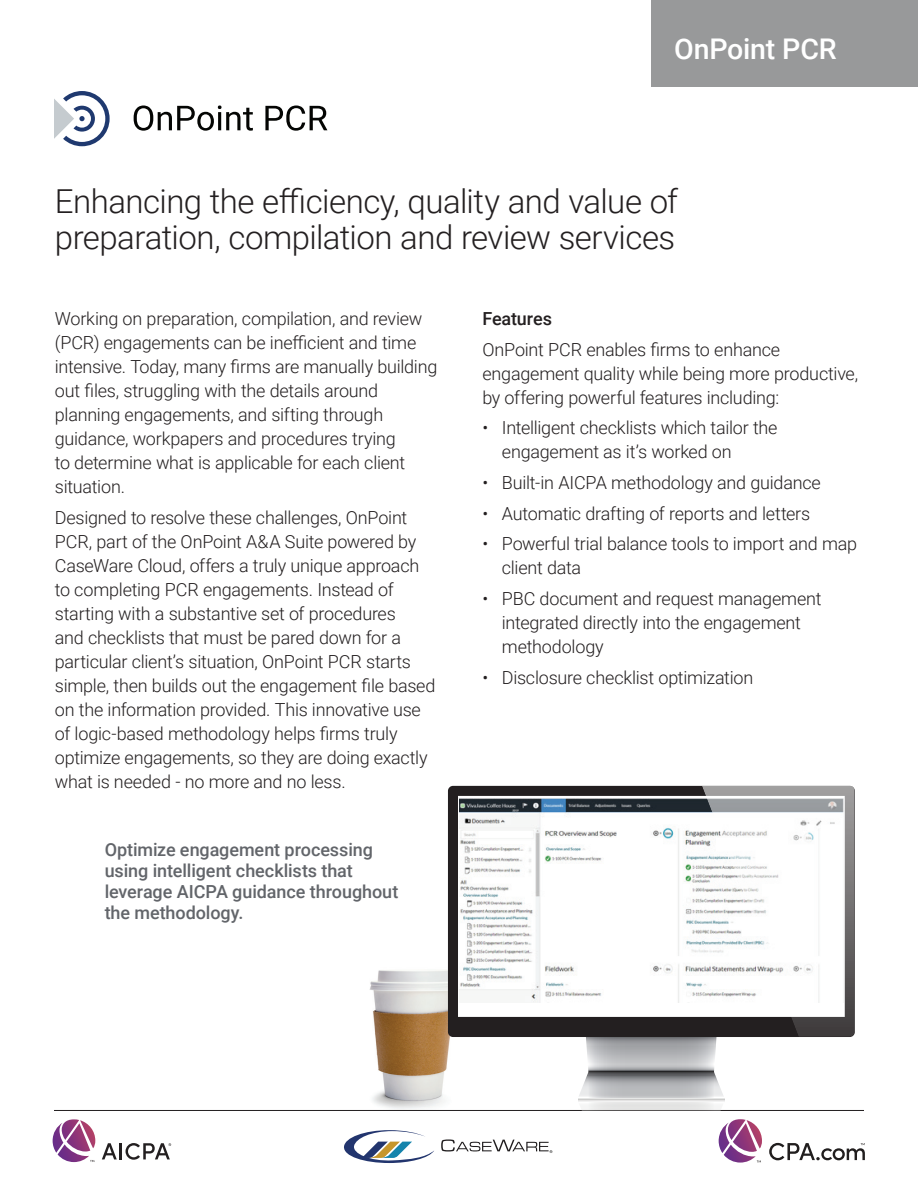
<style>
.page{position:relative;width:918px;height:1188px;background:#fff}
.page>*{position:absolute;margin:0;border:0;box-sizing:border-box;transform-origin:0 0}
.t1{font:300 33px/36px "Roboto";letter-spacing:-.015em;color:#231f20}
.t2{font:500 28.5px "Roboto";letter-spacing:-.005em;color:#fff}
.t3{font:300 18px/24px "Roboto";letter-spacing:-.015em;color:#231f20}
.t4{font:500 18px/21px "Roboto";letter-spacing:-.005em;color:#62656a}
.t5{font:500 18px "Roboto";letter-spacing:-.005em;color:#231f20}
</style>
<div class="page">
<img style="left:369px;top:969px;width:81px;height:141px">
<svg style="left:719px;top:1119px;width:43px;height:44px"></svg>
<svg style="left:769px;top:1143px;width:96px;height:17px"></svg>
<div style="left:651px;top:0;width:267px;height:87px;background:#98999a"></div>
<svg style="left:344px;top:1130px;width:90px;height:33px"></svg>
<svg style="left:441px;top:1139px;width:111px;height:14px"></svg>
<svg style="left:134px;top:106px;width:119px;height:25px"></svg>
<svg style="left:265px;top:106px;width:62px;height:25px"></svg>
<svg style="left:54px;top:91px;width:56px;height:55px"></svg>
<hr style="left:54px;top:1110px;width:810px;height:1px;background:#231f20">
<svg style="left:448px;top:786px;width:130px;height:251px"></svg>
<svg style="left:578px;top:786px;width:277px;height:325px"></svg>
<svg style="left:53px;top:1119px;width:42px;height:43px"></svg>
<svg style="left:102px;top:1143px;width:15px;height:16px"></svg>
<hr style="left:119px;top:1143px;width:3px;height:16px;background:#231f20">
<svg style="left:126px;top:1143px;width:45px;height:17px"></svg>
<h2 class="t2" style="left:674px;top:29px;width:164px">OnPoint PCR</h2>
<h1 class="t1" style="left:55px;top:182px;width:625px">Enhancing the efficiency, quality and value of preparation, compilation and review services</h1>
<p class="t3" style="left:55px;top:306px;width:384px">Working on preparation, compilation, and review (PCR) engagements can be inefficient and time intensive. Today, many firms are manually building out files, struggling with the details around planning engagements, and sifting through guidance, workpapers and procedures trying<br>to determine what is applicable for each client situation.</p>
<p class="t3" style="left:55px;top:505px;width:382px">Designed to resolve these challenges, OnPoint PCR, part of the OnPoint A&amp;A Suite powered by CaseWare Cloud, offers a truly unique approach to completing PCR engagements. Instead of starting with a substantive set of procedures<br>and checklists that must be pared down for a particular client’s situation, OnPoint PCR starts simple, then builds out the engagement file based on the information provided. This innovative use of logic-based methodology helps firms truly optimize engagements, so they are doing exactly what is needed - no more and no less.</p>
<p class="t4" style="left:105px;top:838px;width:295px">Optimize engagement processing using intelligent checklists that leverage AICPA guidance throughout the methodology.</p>
<p class="t5" style="left:482px;top:306px;width:71px">Features</p>
<p class="t3" style="left:482px;top:336px;width:377px">OnPoint PCR enables firms to enhance engagement quality while being more productive, by offering powerful features including:</p>
<p class="t3" style="left:502px;top:415px;width:277px;text-indent:-19px">• Intelligent checklists which tailor the engagement as it’s worked on</p>
<p class="t3" style="left:482px;top:470px;width:340px">• Built-in AICPA methodology and guidance</p>
<p class="t3" style="left:482px;top:501px;width:329px">• Automatic drafting of reports and letters</p>
<p class="t3" style="left:502px;top:531px;width:357px;text-indent:-19px">• Powerful trial balance tools to import and map client data</p>
<p class="t3" style="left:502px;top:586px;width:321px;text-indent:-19px">• PBC document and request management integrated directly into the engagement methodology</p>
<p class="t3" style="left:482px;top:665px;width:272px">• Disclosure checklist optimization</p>
</div>
